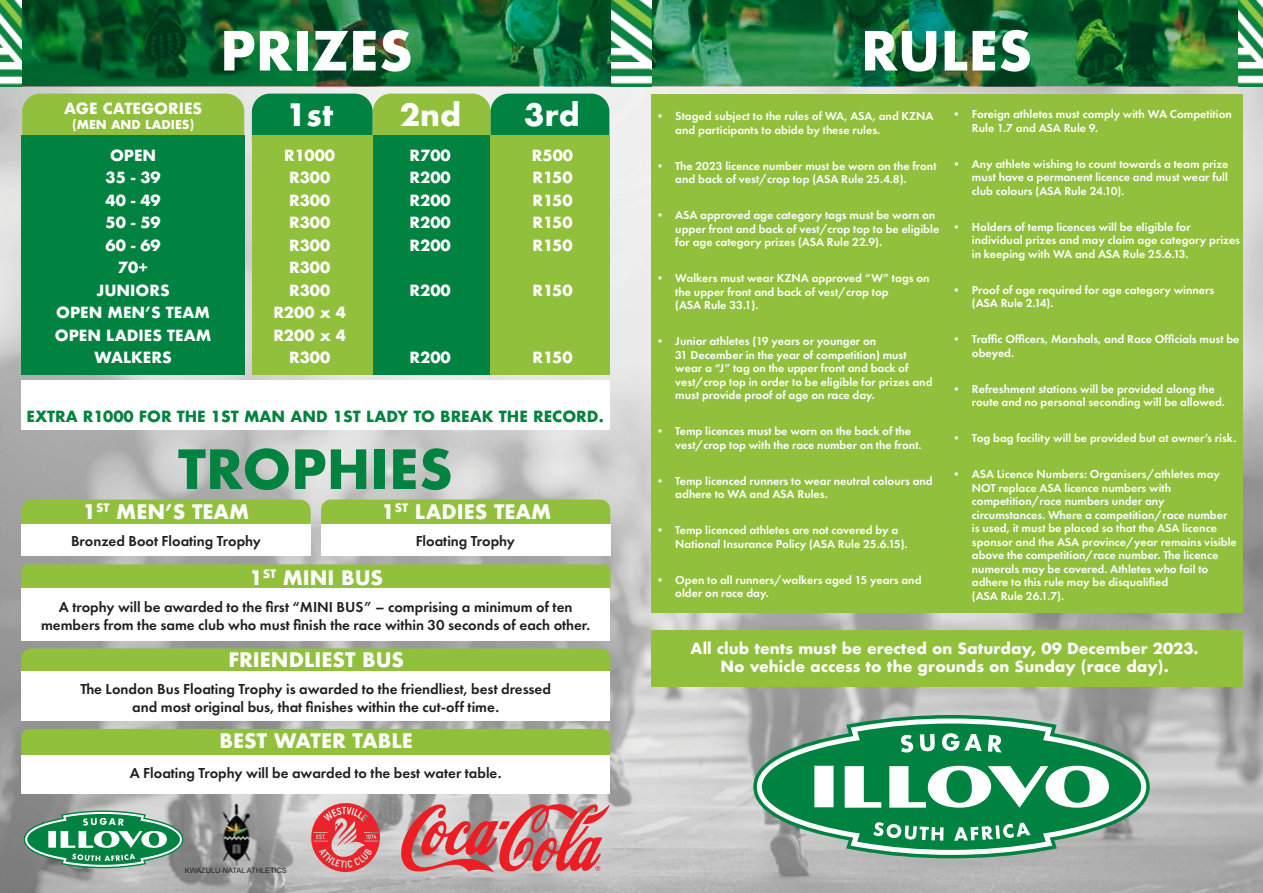
<style>
.page{position:relative;width:1263px;height:893px;background:#fff}
.page>*{position:absolute;margin:0;border:0;box-sizing:border-box;transform-origin:0 0}
.t1{font:700 52.5px "Futura";color:#fff}
.t2{font:700 52.5px "Futura";color:#008340}
.t3{font:700 30px "Futura";color:#fff}
.t4{font:700 19.5px "Futura";color:#fff}
.t5{font:600 15px/18px "Futura PT";color:#231f20;text-align:center}
.t6{font:700 15px/22.5px "Futura";color:#fff;text-align:center}
.t7{font:700 15px "Futura";color:#008340}
.t8{font:600 12px/13.5px "Futura PT";color:#fff}
.t9{font:700 12px "Futura";color:#fff}
.t10{font:7.35px "Arial";color:#231f20}
</style>
<div class="page">
<img style="left:0;top:86px;width:1263px;height:807px">
<div style="left:22px;top:94px;width:222px;height:41px;background:#91c03d"></div>
<div style="left:651px;top:631px;width:592px;height:56px;background:#91c03d"></div>
<div style="left:651px;top:94px;width:592px;height:518px;background:#91c03d"></div>
<div style="left:21px;top:135px;width:224px;height:240px;background:#008340"></div>
<div style="left:252px;top:135px;width:121px;height:240px;background:#91c03d"></div>
<div style="left:373px;top:135px;width:118px;height:240px;background:#008340"></div>
<svg style="left:252px;top:94px;width:357px;height:47px;background:#369a43"></svg>
<div style="left:491px;top:135px;width:119px;height:240px;background:#91c03d"></div>
<div style="left:21px;top:500px;width:290px;height:31px;background:#91c03d;border-radius:11px"></div>
<div style="left:321px;top:500px;width:289px;height:31px;background:#91c03d;border-radius:10px"></div>
<div style="left:21px;top:564px;width:589px;height:32px;background:#91c03d;border-radius:7px"></div>
<div style="left:21px;top:648px;width:589px;height:32px;background:#91c03d;border-radius:10px"></div>
<div style="left:21px;top:729px;width:589px;height:31px;background:#91c03d;border-radius:8px"></div>
<svg style="left:753px;top:715px;width:397px;height:143px;background:#91a99d"></svg>
<svg style="left:757px;top:718px;width:389px;height:137px"></svg>
<svg style="left:762px;top:723px;width:379px;height:127px;background:#44996d"></svg>
<svg style="left:873px;top:822px;width:70px;height:19px"></svg>
<svg style="left:954px;top:822px;width:76px;height:19px"></svg>
<svg style="left:901px;top:735px;width:12px;height:18px"></svg>
<svg style="left:920px;top:734px;width:15px;height:17px"></svg>
<svg style="left:942px;top:733px;width:40px;height:18px"></svg>
<svg style="left:988px;top:735px;width:14px;height:17px"></svg>
<svg style="left:814px;top:766px;width:295px;height:42px"></svg>
<div style="left:321px;top:524px;width:289px;height:32px;background:#fff"></div>
<div style="left:21px;top:524px;width:290px;height:32px;background:#fff"></div>
<div style="left:21px;top:380px;width:588px;height:50px;background:#fff"></div>
<div style="left:21px;top:589px;width:589px;height:52px;background:#fff"></div>
<div style="left:21px;top:671px;width:589px;height:50px;background:#fff"></div>
<div style="left:21px;top:755px;width:589px;height:38px;background:#fff"></div>
<svg style="left:310px;top:802px;width:70px;height:70px;background:#dc7075"></svg>
<img style="left:218px;top:803px;width:35px;height:62px">
<svg style="left:400px;top:803px;width:210px;height:69px;background:#d07e81"></svg>
<svg style="left:24px;top:810px;width:159px;height:58px;background:#5da37f"></svg>
<img style="left:1238px;top:0;width:25px;height:86px">
<img style="left:611px;top:0;width:40px;height:86px">
<img style="left:0;top:0;width:21px;height:86px">
<svg style="left:21px;top:0;width:590px;height:86px;background:#0b6430"></svg>
<img style="left:651px;top:0;width:587px;height:86px">
<h1 class="t1" style="left:220px;top:13px;width:194px">PRIZES</h1>
<h1 class="t1" style="left:861px;top:13px;width:173px">RULES</h1>
<p class="t6" style="left:64px;top:97px;width:140px">AGE CATEGORIES</p>
<p class="t9" style="left:72px;top:115px;width:124px">(MEN AND LADIES)</p>
<h2 class="t3" style="left:286px;top:93px;width:49px">1st</h2>
<h2 class="t3" style="left:400px;top:93px;width:63px">2nd</h2>
<h2 class="t3" style="left:524px;top:93px;width:57px">3rd</h2>
<p class="t6" style="left:55px;top:144px;width:158px">OPEN<br>35 - 39<br>40 - 49<br>50 - 59<br>60 - 69<br>70+<br>JUNIORS<br>OPEN MEN’S TEAM<br>OPEN LADIES TEAM<br>WALKERS</p>
<p class="t6" style="left:273px;top:144px;width:74px">R1000<br>R300<br>R300<br>R300<br>R300<br>R300<br>R300<br>R200 x 4<br>R200 x 4<br>R300</p>
<p class="t6" style="left:409px;top:144px;width:43px;text-align:justify">R700<br>R200<br>R200<br>R200<br>R200</p>
<p class="t6" style="left:409px;top:279px;width:43px">R200</p>
<p class="t6" style="left:409px;top:346px;width:43px">R200</p>
<p class="t6" style="left:532px;top:144px;width:43px;text-align:justify">R500<br>R150<br>R150<br>R150<br>R150</p>
<p class="t6" style="left:532px;top:279px;width:42px">R150</p>
<p class="t6" style="left:532px;top:346px;width:42px">R150</p>
<p class="t7" style="left:27px;top:405px;width:579px">EXTRA R1000 FOR THE 1ST MAN AND 1ST LADY TO BREAK THE RECORD.</p>
<h1 class="t2" style="left:178px;top:431px;width:276px">TROPHIES</h1>
<h3 class="t4" style="left:83px;top:497px;width:168px">1<sup>ST</sup> MEN’S TEAM</h3>
<h3 class="t4" style="left:381px;top:497px;width:171px">1<sup>ST</sup> LADIES TEAM</h3>
<p class="t5" style="left:71px;top:532px;width:191px">Bronzed Boot Floating Trophy</p>
<p class="t5" style="left:416px;top:532px;width:101px">Floating Trophy</p>
<h3 class="t4" style="left:249px;top:563px;width:135px">1<sup>ST</sup> MINI BUS</h3>
<p class="t5" style="left:41px;top:597px;width:551px">A trophy will be awarded to the first “MINI BUS” – comprising a minimum of ten members from the same club who must finish the race within 30 seconds of each other.</p>
<h3 class="t4" style="left:228px;top:646px;width:177px">FRIENDLIEST BUS</h3>
<p class="t5" style="left:80px;top:680px;width:472px">The London Bus Floating Trophy is awarded to the friendliest, best dressed and most original bus, that finishes within the cut-off time.</p>
<h3 class="t4" style="left:220px;top:726px;width:195px">BEST WATER TABLE</h3>
<p class="t5" style="left:130px;top:763px;width:373px">A Floating Trophy will be awarded to the best water table.</p>
<p class="t10" style="left:185px;top:865px;width:103px">KWAZULU-NATAL ATHLETICS</p>
<p class="t8" style="left:675px;top:109px;width:260px;text-indent:-21px">• Staged subject to the rules of WA, ASA, and KZNA and participants to abide by these rules.</p>
<p class="t8" style="left:675px;top:159px;width:263px;text-indent:-21px">• The 2023 licence number must be worn on the front and back of vest/crop top (ASA Rule 25.4.8).</p>
<p class="t8" style="left:675px;top:208px;width:265px;text-indent:-21px">• ASA approved age category tags must be worn on upper front and back of vest/crop top to be eligible for age category prizes (ASA Rule 22.9).</p>
<p class="t8" style="left:675px;top:271px;width:256px;text-indent:-21px">• Walkers must wear KZNA approved “W” tags on the upper front and back of vest/crop top<br>(ASA Rule 33.1).</p>
<p class="t8" style="left:675px;top:334px;width:259px;text-indent:-21px">• Junior athletes (19 years or younger on<br>31 December in the year of competition) must wear a “J” tag on the upper front and back of vest/crop top in order to be eligible for prizes and must provide proof of age on race day.</p>
<p class="t8" style="left:675px;top:424px;width:248px;text-indent:-21px">• Temp licences must be worn on the back of the vest/crop top with the race number on the front.</p>
<p class="t8" style="left:675px;top:474px;width:259px;text-indent:-21px">• Temp licenced runners to wear neutral colours and adhere to WA and ASA Rules.</p>
<p class="t8" style="left:675px;top:523px;width:234px;text-indent:-21px">• Temp licenced athletes are not covered by a<br>National Insurance Policy (ASA Rule 25.6.15).</p>
<p class="t8" style="left:675px;top:573px;width:248px;text-indent:-21px">• Open to all runners/walkers aged 15 years and older on race day.</p>
<p class="t8" style="left:972px;top:107px;width:261px;text-indent:-21px">• Foreign athletes must comply with WA Competition<br>Rule 1.7 and ASA Rule 9.</p>
<p class="t8" style="left:972px;top:157px;width:258px;text-align:justify;text-indent:-21px">• Any athlete wishing to count towards a team prize must have a permanent licence and must wear full club colours (ASA Rule 24.10).</p>
<p class="t8" style="left:972px;top:220px;width:270px;text-indent:-21px">• Holders of temp licences will be eligible for individual prizes and may claim age category prizes in keeping with WA and ASA Rule 25.6.13.</p>
<p class="t8" style="left:972px;top:283px;width:244px;text-indent:-21px">• Proof of age required for age category winners (ASA Rule 2.14).</p>
<p class="t8" style="left:972px;top:332px;width:269px;text-indent:-21px">• Traffic Officers, Marshals, and Race Officials must be obeyed.</p>
<p class="t8" style="left:972px;top:382px;width:254px;text-indent:-21px">• Refreshment stations will be provided along the route and no personal seconding will be allowed.</p>
<p class="t8" style="left:951px;top:431px;width:287px">• Tog bag facility will be provided but at owner’s risk.</p>
<p class="t8" style="left:972px;top:467px;width:266px;text-indent:-21px">• ASA Licence Numbers: Organisers/athletes may NOT replace ASA licence numbers with competition/race numbers under any circumstances. Where a competition/race number is used, it must be placed so that the ASA licence sponsor and the ASA province/year remains visible above the competition/race number. The licence numerals may be covered. Athletes who fail to adhere to this rule may be disqualified<br>(ASA Rule 26.1.7).</p>
<p class="t6" style="left:690px;top:639px;width:510px;line-height:18px">All club tents must be erected on Saturday, 09 December 2023.<br>No vehicle access to the grounds on Sunday (race day).</p>
</div>
